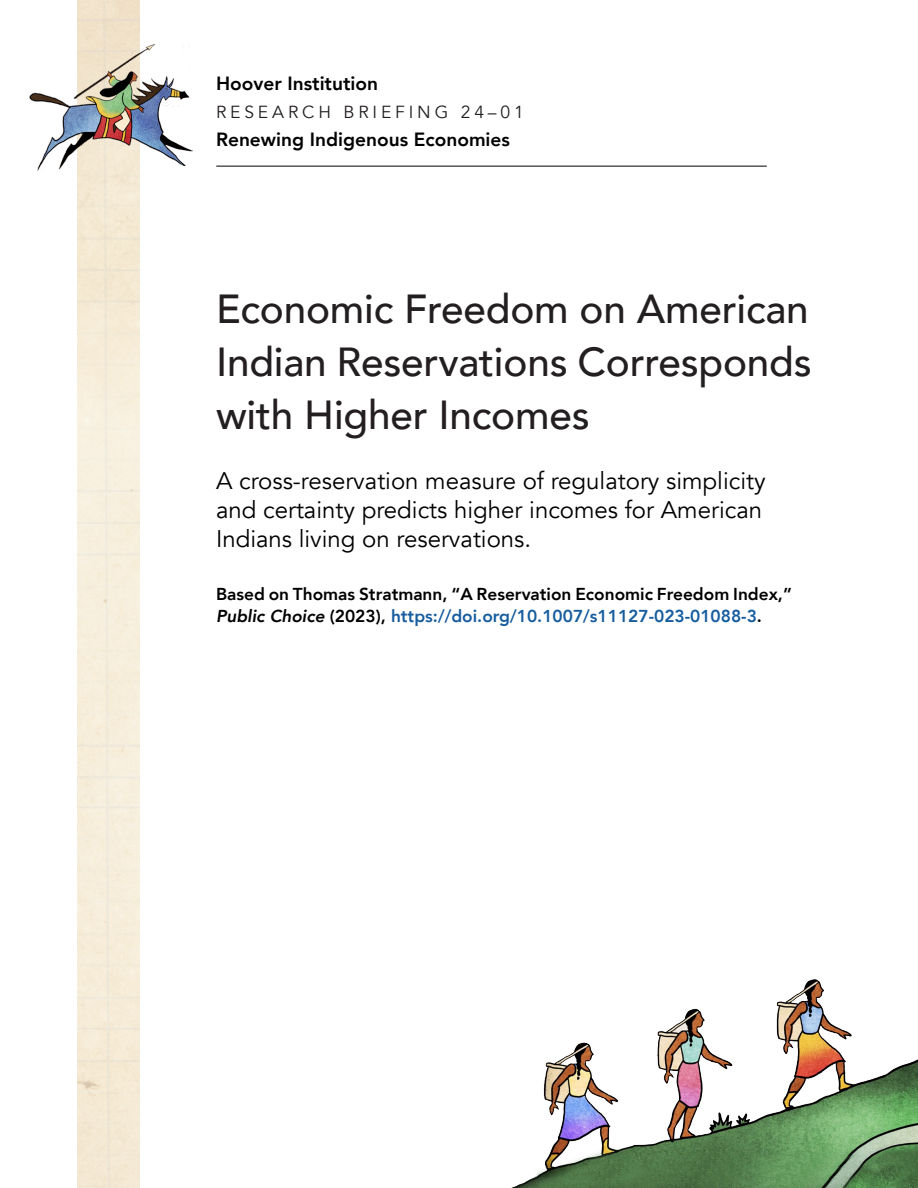
<style>
.page{position:relative;width:918px;height:1188px;background:#fff}
.page>*{position:absolute;margin:0;border:0;box-sizing:border-box;transform-origin:0 0}
.t1{font:500 40.5px/52.7px "Avenir";letter-spacing:-.005em;color:#231f20;text-align:justify}
.Body{font:24px/28.8px "Avenir";color:#000}
.Body-2{font:800 19.05px "Avenir";color:#000}
.t2{font:17.4px "Avenir";letter-spacing:.22em;color:#231f20}
.Body-3{font:800 17.25px/22.5px "Avenir";color:#000}
.s1{font-style:italic}
.s2{color:#175d9e}
</style>
<div class="page">
<img style="left:29px;top:32px;width:164px;height:147px">
<img style="left:511px;top:979px;width:407px;height:209px">
<hr style="left:216px;top:166px;width:551px;height:1px;background:#000">
<p class="Body-2" style="left:216px;top:69px;width:164px">Hoover Institution</p>
<p class="t2" style="left:216px;top:101px;width:309px">RESEARCH BRIEFING 24–01</p>
<p class="Body-2" style="left:216px;top:124px;width:296px">Renewing Indigenous Economies</p>
<p class="t1" style="left:216px;top:281px;width:597px">Economic Freedom on American Indian Reservations Corresponds with Higher Incomes</p>
<p class="Body" style="left:216px;top:467px;width:551px">A cross-reservation measure of regulatory simplicity and certainty predicts higher incomes for American<br>Indians living on reservations.</p>
<p class="Body-3" style="left:216px;top:582px;width:577px">Based on Thomas Stratmann, “A Reservation Economic Freedom Index,”<br><span class="s1">Public Choice</span> (2023), <span class="s2">https://doi.org/10.1007/s11127-023-01088-3</span>.</p>
</div>
